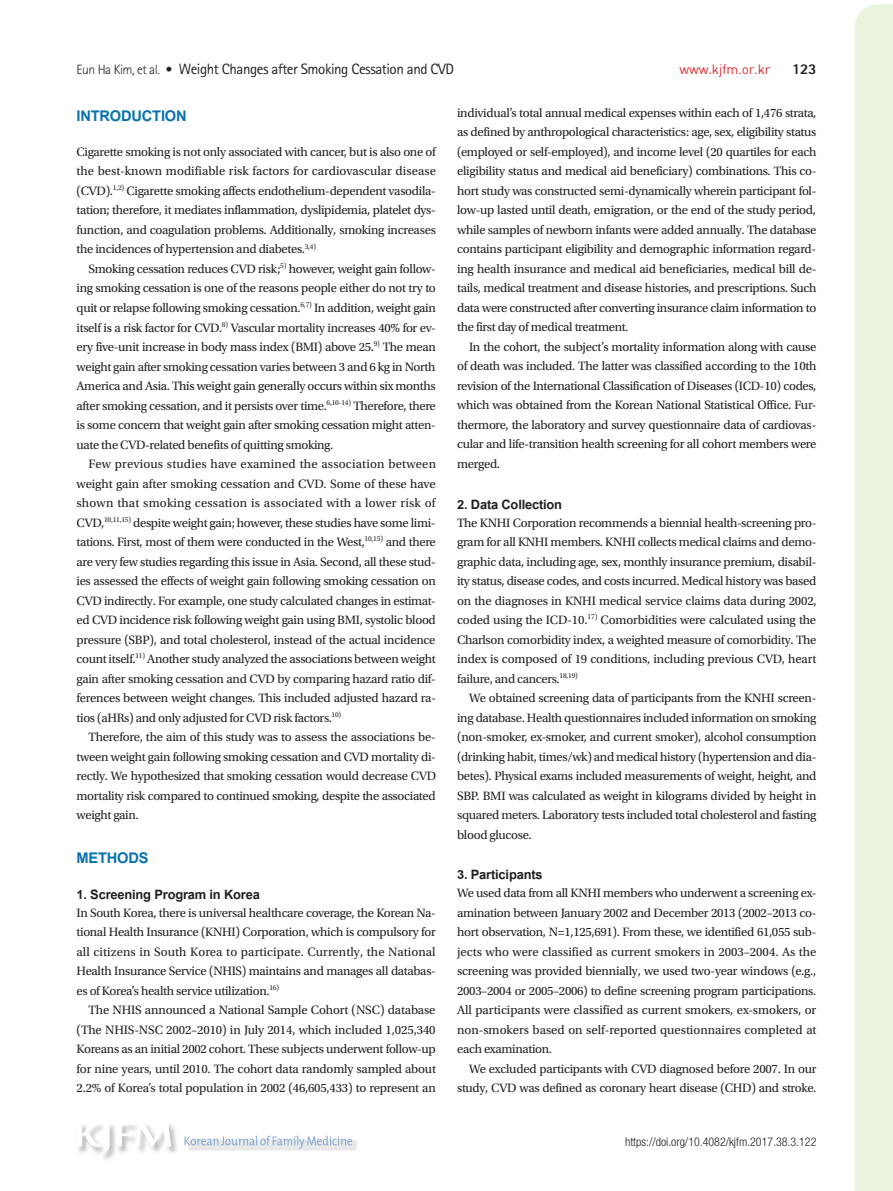
<style>
.page{position:relative;width:893px;height:1191px;background:#fff}
.page>*{position:absolute;margin:0;border:0;box-sizing:border-box;transform-origin:0 0}
.t1{font:700 20.4px "Utsaah";letter-spacing:-.01em;color:#0872ad}
.t2{font:700 18px "Utsaah";letter-spacing:-.01em;color:#231f20}
.t3{font:15px "Rotis Sans Serif Std";letter-spacing:-.03em;color:#231f20}
.t4{font:800 15px "Rotis Sans Serif Std";color:#231f20}
.t5{font:13.5px "Dinreg";letter-spacing:-.01em;color:#e02a30}
.t6{font:12.75px/19.5px "Utopia Std";letter-spacing:-.025em;color:#231f20;text-align:justify}
.t7{font:300 condensed 12px "Helvetica Neue LT Std";color:#231f20}
.s1{font-weight:300;font-size:13.5px}
</style>
<div class="page">
<div style="left:855px;top:4px;width:38px;height:1187px;background:#eaf3dc"></div>
<div style="left:188px;top:1140px;width:169px;height:10px;background:#e8e8e9"></div>
<svg style="left:185px;top:1135px;width:167px;height:13px"></svg>
<div style="left:76px;top:1122px;width:104px;height:40px;background:#231f20;opacity:.3"></div>
<svg style="left:77px;top:1122px;width:94px;height:32px"></svg>
<p class="t3" style="left:77px;top:60px;width:379px"><span class="s1">Eun Ha Kim, et al. •</span> Weight Changes after Smoking Cessation and CVD</p>
<p class="t5" style="left:679px;top:61px;width:93px">www.kjfm.or.kr</p>
<p class="t4" style="left:792px;top:60px;width:26px">123</p>
<h1 class="t1" style="left:77px;top:106px;width:15px">Intro</h1>
<h1 class="t1" style="left:121px;top:106px;width:31px">duction</h1>
<p class="t6" style="left:77px;top:142px;width:361px">Cigarette smoking is not only associated with cancer, but is also one of the best-known modifiable risk factors for cardiovascular disease (CVD).<sup>1,2)</sup> Cigarette smoking affects endothelium-dependent vasodila&shy;tation; therefore, it mediates inflammation, dyslipidemia, platelet dys&shy;function, and coagulation problems. Additionally, smoking increases the incidences of hypertension and diabetes.<sup>3,4)</sup></p>
<p class="t6" style="left:77px;top:259px;width:361px;text-indent:12px">Smoking cessation reduces CVD risk;<sup>5)</sup> however, weight gain follow&shy;ing smoking cessation is one of the reasons people either do not try to quit or relapse following smoking cessation.<sup>6,7)</sup> In addition, weight gain itself is a risk factor for CVD.<sup>8)</sup> Vascular mortality increases 40% for ev&shy;ery five-unit increase in body mass index (BMI) above 25.<sup>9)</sup> The mean weight gain after smoking cessation varies between 3 and 6 kg in North America and Asia. This weight gain generally occurs within six months after smoking cessation, and it persists over time.<sup>6,10-14)</sup> Therefore, there is some concern that weight gain after smoking cessation might atten&shy;uate the CVD-related benefits of quitting smoking.</p>
<p class="t6" style="left:77px;top:454px;width:361px;text-indent:12px">Few previous studies have examined the association between weight gain after smoking cessation and CVD. Some of these have shown that smoking cessation is associated with a lower risk of CVD,<sup>10,11,15)</sup> despite weight gain; however, these studies have some limi&shy;tations. First, most of them were conducted in the West,<sup>10,15)</sup> and there are very few studies regarding this issue in Asia. Second, all these stud&shy;ies assessed the effects of weight gain following smoking cessation on CVD indirectly. For example, one study calculated changes in estimat&shy;ed CVD incidence risk following weight gain using BMI, systolic blood pressure (SBP), and total cholesterol, instead of the actual incidence count itself.<sup>11)</sup> Another study analyzed the associations between weight gain after smoking cessation and CVD by comparing hazard ratio dif&shy;ferences between weight changes. This included adjusted hazard ra&shy;tios (aHRs) and only adjusted for CVD risk factors.<sup>10)</sup></p>
<p class="t6" style="left:77px;top:727px;width:361px;text-indent:12px">Therefore, the aim of this study was to assess the associations be&shy;tween weight gain following smoking cessation and CVD mortality di&shy;rectly. We hypothesized that smoking cessation would decrease CVD mortality risk compared to continued smoking, despite the associated weight gain.</p>
<h1 class="t1" style="left:77px;top:847px;width:72px">Methods</h1>
<h2 class="t2" style="left:77px;top:885px;width:185px">1. Screening Program in Korea</h2>
<p class="t6" style="left:77px;top:903px;width:361px">In South Korea, there is universal healthcare coverage, the Korean Na&shy;tional Health Insurance (KNHI) Corporation, which is compulsory for all citizens in South Korea to participate. Currently, the National Health Insurance Service (NHIS) maintains and manages all databas&shy;es of Korea’s health service utilization.<sup>16)</sup></p>
<p class="t6" style="left:77px;top:1000px;width:361px;text-indent:12px">The NHIS announced a National Sample Cohort (NSC) database (The NHIS-NSC 2002–2010) in July 2014, which included 1,025,340<br>Koreans as an initial 2002 cohort. These subjects underwent follow-up for nine years, until 2010. The cohort data randomly sampled about 2.2% of Korea’s total population in 2002 (46,605,433) to represent an</p>
<p class="t6" style="left:457px;top:103px;width:361px">individual’s total annual medical expenses within each of 1,476 strata, as defined by anthropological characteristics: age, sex, eligibility status (employed or self-employed), and income level (20 quartiles for each eligibility status and medical aid beneficiary) combinations. This co&shy;hort study was constructed semi-dynamically wherein participant fol&shy;low-up lasted until death, emigration, or the end of the study period, while samples of newborn infants were added annually. The database contains participant eligibility and demographic information regard&shy;ing health insurance and medical aid beneficiaries, medical bill de&shy;tails, medical treatment and disease histories, and prescriptions. Such data were constructed after converting insurance claim information to the first day of medical treatment.</p>
<p class="t6" style="left:457px;top:337px;width:361px;text-indent:12px">In the cohort, the subject’s mortality information along with cause of death was included. The latter was classified according to the 10th revision of the International Classification of Diseases (ICD-10) codes, which was obtained from the Korean National Statistical Office. Fur&shy;thermore, the laboratory and survey questionnaire data of cardiovas&shy;cular and life-transition health screening for all cohort members were merged.</p>
<h2 class="t2" style="left:457px;top:495px;width:107px">2. Data Collection</h2>
<p class="t6" style="left:457px;top:513px;width:361px">The KNHI Corporation recommends a biennial health-screening pro&shy;gram for all KNHI members. KNHI collects medical claims and demo&shy;graphic data, including age, sex, monthly insurance premium, disabil&shy;ity status, disease codes, and costs incurred. Medical history was based on the diagnoses in KNHI medical service claims data during 2002, coded using the ICD-10.<sup>17)</sup> Comorbidities were calculated using the Charlson comorbidity index, a weighted measure of comorbidity. The index is composed of 19 conditions, including previous CVD, heart failure, and cancers.<sup>18,19)</sup></p>
<p class="t6" style="left:457px;top:688px;width:361px;text-indent:12px">We obtained screening data of participants from the KNHI screen&shy;ing database. Health questionnaires included information on smoking (non-smoker, ex-smoker, and current smoker), alcohol consumption (drinking habit, times/wk) and medical history (hypertension and dia&shy;betes). Physical exams included measurements of weight, height, and SBP. BMI was calculated as weight in kilograms divided by height in squared meters. Laboratory tests included total cholesterol and fasting blood glucose.</p>
<h2 class="t2" style="left:457px;top:866px;width:87px">3. Participants</h2>
<p class="t6" style="left:457px;top:883px;width:361px">We used data from all KNHI members who underwent a screening ex&shy;amination between January 2002 and December 2013 (2002–2013 co&shy;hort observation, N=1,125,691). From these, we identified 61,055 sub&shy;jects who were classified as current smokers in 2003–2004. As the screening was provided biennially, we used two-year windows (e.g., 2003–2004 or 2005–2006) to define screening program participations.<br>All participants were classified as current smokers, ex-smokers, or non-smokers based on self-reported questionnaires completed at each examination.</p>
<p class="t6" style="left:457px;top:1059px;width:361px;text-align:right">We excluded participants with CVD diagnosed before 2007. In our study, CVD was defined as coronary heart disease (CHD) and stroke.</p>
<p class="t7" style="left:625px;top:1134px;width:193px">https://doi.org/10.4082/kjfm.2017.38.3.122</p>
</div>
